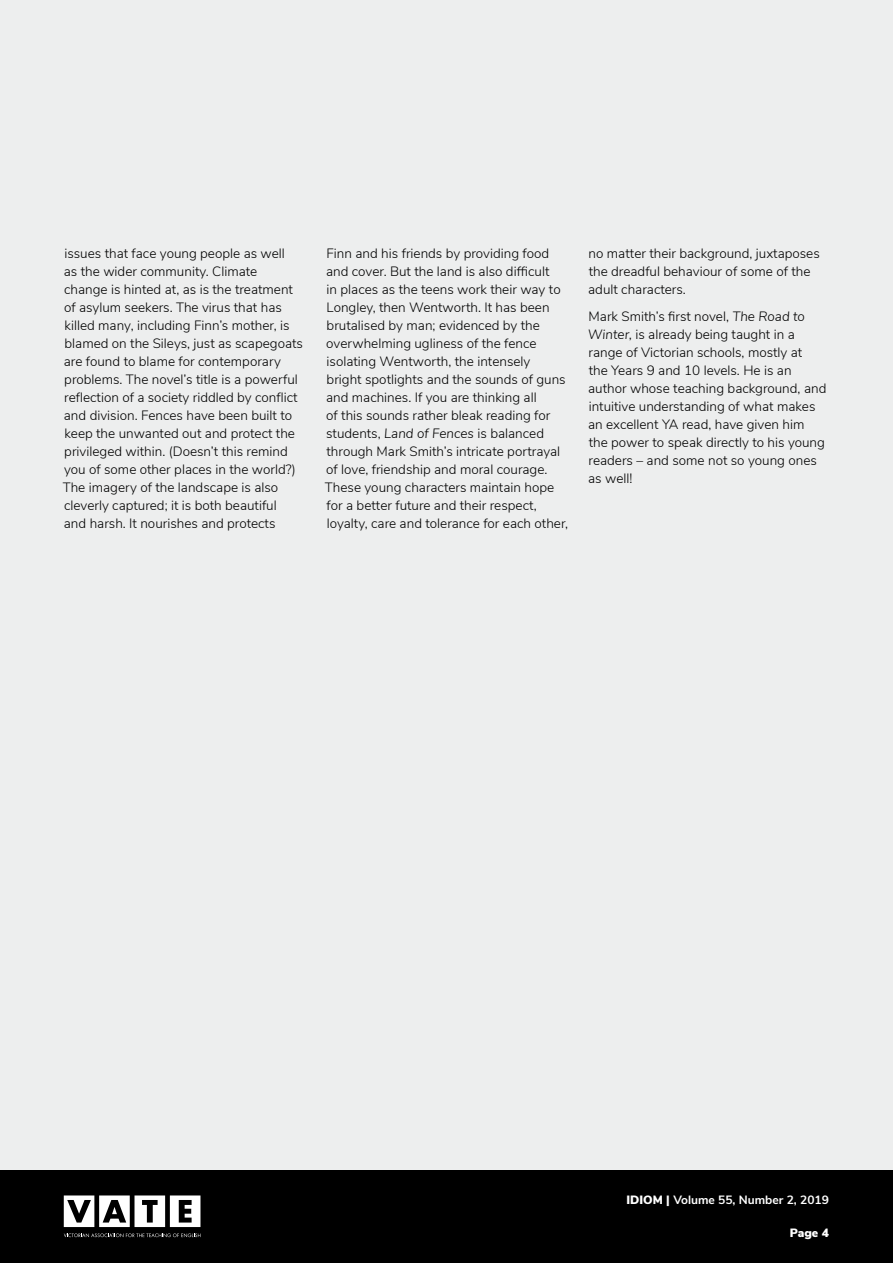
<style>
.page{position:relative;width:893px;height:1263px;background:#fff}
.page>*{position:absolute;margin:0;border:0;box-sizing:border-box;transform-origin:0 0}
._01___Body_copy{font:300 13.5px/18px "Nunito Sans";color:#000}
.t1{font:700 12px "Nunito Sans";color:#fff}
.t2{font:900 12px "Nunito Sans";color:#fff}
.s1{font-style:italic}
.s2{font-weight:900}
</style>
<div class="page">
<div style="left:0;top:0;width:893px;height:1170px;background:#edeeee"></div>
<div style="left:0;top:1170px;width:893px;height:93px;background:#000"></div>
<svg style="left:64px;top:1195px;width:136px;height:32px"></svg>
<svg style="left:64px;top:1233px;width:136px;height:4px"></svg>
<p class="_01___Body_copy" style="left:63px;top:244px;width:242px">issues that face young people as well<br>as the wider community. Climate change is hinted at, as is the treatment of asylum seekers. The virus that has killed many, including Finn’s mother, is blamed on the Sileys, just as scapegoats are found to blame for contemporary problems. The novel’s title is a powerful reflection of a society riddled by conflict and division. Fences have been built to keep the unwanted out and protect the privileged within. (Doesn’t this remind you of some other places in the world?)<br>The imagery of the landscape is also cleverly captured; it is both beautiful<br>and harsh. It nourishes and protects</p>
<p class="_01___Body_copy" style="left:325px;top:244px;width:245px">Finn and his friends by providing food and cover. But the land is also difficult<br>in places as the teens work their way to Longley, then Wentworth. It has been brutalised by man; evidenced by the overwhelming ugliness of the fence isolating Wentworth, the intensely<br>bright spotlights and the sounds of guns and machines. If you are thinking all<br>of this sounds rather bleak reading for students, <span class="s1">Land of Fences</span> is balanced through Mark Smith’s intricate portrayal of love, friendship and moral courage.<br>These young characters maintain hope for a better future and their respect, loyalty, care and tolerance for each other,</p>
<p class="_01___Body_copy" style="left:588px;top:244px;width:233px">no matter their background, juxtaposes the dreadful behaviour of some of the adult characters.</p>
<p class="_01___Body_copy" style="left:588px;top:306px;width:240px">Mark Smith’s first novel, <span class="s1">The Road to Winter,</span> is already being taught in a range of Victorian schools, mostly at<br>the Years 9 and 10 levels. He is an author whose teaching background, and intuitive understanding of what makes an excellent YA read, have given him the power to speak directly to his young readers – and some not so young ones as well!</p>
<p class="t1" style="left:626px;top:1190px;width:204px"><span class="s2">IDIOM |</span> Volume 55, Number 2, 2019</p>
<p class="t2" style="left:790px;top:1224px;width:41px">Page 4</p>
</div>
